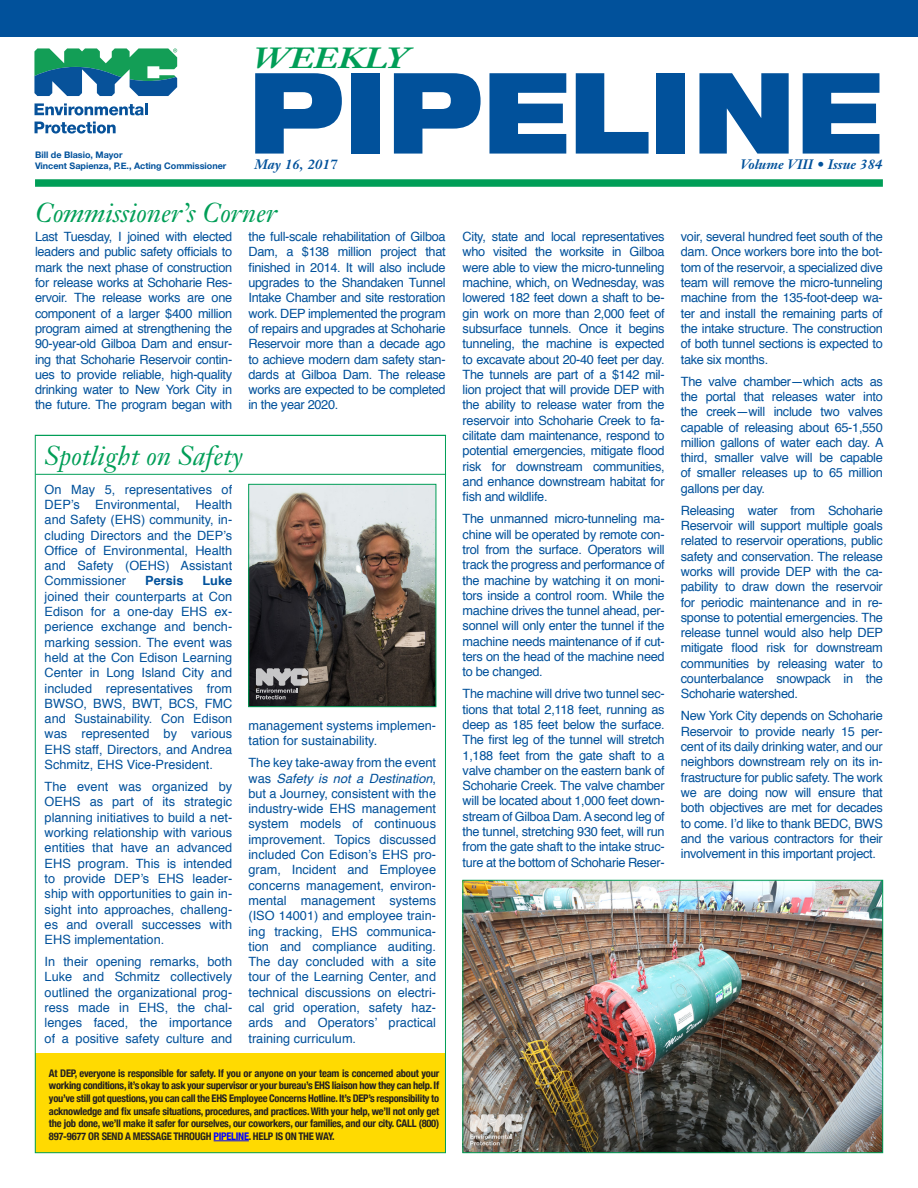
<style>
.page{position:relative;width:918px;height:1188px;background:#fff}
.page>*{position:absolute;margin:0;border:0;box-sizing:border-box;transform-origin:0 0}
.t1{font:900 expanded 112.5px "Helvetica Neue";color:#01519b;scale:.9 1}
.t2{font:italic 700 28.8px "Janson Text";color:#009e57;scale:1.25 1}
.t3{font:italic 27px "Janson Text";color:#009e57}
.t4{font:italic 700 13.5px "Janson Text";color:#01519b}
.body{font:12.75px/15.3px "Helvetica";letter-spacing:-.025em;color:#01519b;text-align:justify}
.body-2{font:12.75px/15.3px "Helvetica";color:#01519b}
.body-3{font:700 12.75px "Helvetica";color:#01519b}
.t5{font:700 condensed 10.5px/12.6px "Helvetica Neue";letter-spacing:-.025em;color:#231f20;text-align:justify}
.t6{font:700 9px "Helvetica Neue";color:#01519b}
.s1{font-weight:700}
.s2{font-style:italic}
.s3{color:#00f}
</style>
<div class="page">
<svg style="left:35px;top:103px;width:113px;height:12px"></svg>
<svg style="left:35px;top:122px;width:81px;height:12px"></svg>
<svg style="left:34px;top:48px;width:143px;height:48px"></svg>
<div style="left:35px;top:179px;width:848px;height:8px;background:#009e57"></div>
<div style="left:0;top:0;width:918px;height:36px;background:#01519b"></div>
<div style="left:35px;top:1054px;width:411px;height:99px;background:#ffda01"></div>
<hr style="left:214px;top:1141px;width:35px;height:1px;background:#00f">
<hr style="left:35px;top:435px;width:411px;height:1px;background:#009e57">
<hr style="left:35px;top:474px;width:411px;height:1px;background:#009e57">
<img style="left:250px;top:486px;width:184px;height:219px">
<div style="left:248px;top:484px;width:188px;height:223px;border:1px solid #009e57"></div>
<svg style="left:256px;top:668px;width:52px;height:31px;background:#7c7a7b"></svg>
<img style="left:465px;top:882px;width:416px;height:269px">
<div style="left:463px;top:880px;width:420px;height:273px;border:1px solid #009e57"></div>
<svg style="left:470px;top:1114px;width:52px;height:31px;background:#b4aea7"></svg>
<p class="t2" style="left:253px;top:39px;width:126px">WEEKLY</p>
<p class="t1" style="left:248px;top:40px;width:706px">PIPELINE</p>
<p class="t4" style="left:255px;top:155px;width:84px">May 16, 2017</p>
<p class="t4" style="left:741px;top:155px;width:143px">Volume VIII • Issue 384</p>
<p class="t6" style="left:35px;top:148px;width:89px">Bill de Blasio, Mayor</p>
<p class="t6" style="left:35px;top:158px;width:193px">Vincent Sapienza, P.E., Acting Commissioner</p>
<p class="t3" style="left:35px;top:196px;width:244px">Commissioner’s Corner</p>
<p class="body" style="left:35px;top:229px;width:199px">Last Tuesday, I joined with elected leaders and public safety officials to mark the next phase of construction for release works at Schoharie Res&shy;ervoir. The release works are one component of a larger $400 million program aimed at strengthening the 90-year-old Gilboa Dam and ensur&shy;ing that Schoharie Reservoir contin&shy;ues to provide reliable, high-quality drinking water to New York City in the future. The program began with</p>
<p class="body" style="left:248px;top:229px;width:199px">the full-scale rehabilitation of Gilboa Dam, a $138 million project that finished in 2014. It will also include upgrades to the Shandaken Tunnel Intake Chamber and site restoration work. DEP implemented the program of repairs and upgrades at Schoharie Reservoir more than a decade ago to achieve modern dam safety stan&shy;dards at Gilboa Dam. The release works are expected to be completed in the year 2020.</p>
<p class="body" style="left:463px;top:229px;width:204px">City, state and local representatives who visited the worksite in Gilboa were able to view the micro-tunneling machine, which, on Wednesday, was lowered 182 feet down a shaft to be&shy;gin work on more than 2,000 feet of subsurface tunnels. Once it begins tunneling, the machine is expected to excavate about 20-40 feet per day.<br>The tunnels are part of a $142 mil&shy;lion project that will provide DEP with the ability to release water from the reservoir into Schoharie Creek to fa&shy;cilitate dam maintenance, respond to potential emergencies, mitigate flood risk for downstream communities, and enhance downstream habitat for fish and wildlife.</p>
<p class="body" style="left:463px;top:512px;width:204px">The unmanned micro-tunneling ma&shy;chine will be operated by remote con&shy;trol from the surface. Operators will track the progress and performance of the machine by watching it on moni&shy;tors inside a control room. While the machine drives the tunnel ahead, per&shy;sonnel will only enter the tunnel if the machine needs maintenance of if cut&shy;ters on the head of the machine need to be changed.</p>
<p class="body" style="left:463px;top:687px;width:204px">The machine will drive two tunnel sec&shy;tions that total 2,118 feet, running as deep as 185 feet below the surface.<br>The first leg of the tunnel will stretch 1,188 feet from the gate shaft to a valve chamber on the eastern bank of Schoharie Creek. The valve chamber will be located about 1,000 feet down&shy;stream of Gilboa Dam. A second leg of the tunnel, stretching 930 feet, will run from the gate shaft to the intake struc&shy;ture at the bottom of Schoharie Reser-</p>
<p class="body" style="left:681px;top:229px;width:204px">voir, several hundred feet south of the dam. Once workers bore into the bot&shy;tom of the reservoir, a specialized dive team will remove the micro-tunneling machine from the 135-foot-deep wa&shy;ter and install the remaining parts of the intake structure. The construction of both tunnel sections is expected to take six months.</p>
<p class="body" style="left:681px;top:374px;width:204px">The valve chamber—which acts as the portal that releases water into the creek—will include two valves capable of releasing about 65-1,550 million gallons of water each day. A third, smaller valve will be capable of smaller releases up to 65 million gallons per day.</p>
<p class="body" style="left:681px;top:503px;width:204px">Releasing water from Schoharie Reservoir will support multiple goals related to reservoir operations, public safety and conservation. The release works will provide DEP with the ca&shy;pability to draw down the reservoir for periodic maintenance and in re&shy;sponse to potential emergencies. The release tunnel would also help DEP mitigate flood risk for downstream communities by releasing water to counterbalance snowpack in the Schoharie watershed.</p>
<p class="body" style="left:681px;top:709px;width:204px">New York City depends on Schoharie Reservoir to provide nearly 15 per&shy;cent of its daily drinking water, and our neighbors downstream rely on its in&shy;frastructure for public safety. The work we are doing now will ensure that both objectives are met for decades to come. I’d like to thank BEDC, BWS and the various contractors for their involvement in this important project.</p>
<p class="t3" style="left:45px;top:439px;width:200px">Spotlight on Safety</p>
<p class="body" style="left:45px;top:482px;width:189px">On May 5, representatives of DEP’s Environmental, Health and Safety (EHS) community, in&shy;cluding Directors and the DEP’s Office of Environmental, Health and Safety (OEHS) Assistant Commissioner</p>
<p class="body-3" style="left:145px;top:571px;width:40px">Persis</p>
<p class="body" style="left:45px;top:574px;width:189px;text-indent:158px"><span class="s1">Luke </span>joined their counterparts at Con Edison for a one-day EHS ex&shy;perience exchange and bench&shy;marking session. The event was held at the Con Edison Learning Center in Long Island City and included representatives from BWSO, BWS, BWT, BCS, FMC and Sustainability. Con Edison was represented by various EHS staff, Directors, and Andrea Schmitz, EHS Vice-President.</p>
<p class="body" style="left:45px;top:779px;width:189px">The event was organized by OEHS as part of its strategic planning initiatives to build a net&shy;working relationship with various entities that have an advanced EHS program. This is intended to provide DEP’s EHS leader&shy;ship with opportunities to gain in&shy;sight into approaches, challeng&shy;es and overall successes with EHS implementation.</p>
<p class="body" style="left:45px;top:954px;width:189px">In their opening remarks, both Luke and Schmitz collectively outlined the organizational prog&shy;ress made in EHS, the chal&shy;lenges faced, the importance of a positive safety culture and</p>
<p class="body-2" style="left:248px;top:718px;width:189px">management systems implemen&shy;tation for sustainability.</p>
<p class="body" style="left:248px;top:756px;width:189px">The key take-away from the event was <span class="s2">Safety is not a Destination</span>, but a Journey, consistent with the industry-wide EHS management system models of continuous improvement. Topics discussed included Con Edison’s EHS pro&shy;gram, Incident and Employee concerns management, environ&shy;mental management systems (ISO 14001) and employee train&shy;ing tracking, EHS communica&shy;tion and compliance auditing.<br>The day concluded with a site tour of the Learning Center, and technical discussions on electri&shy;cal grid operation, safety haz&shy;ards and Operators’ practical training curriculum.</p>
<p class="t5" style="left:49px;top:1066px;width:392px">At DEP, everyone is responsible for safety. If you or anyone on your team is concerned about your working conditions, it’s okay to ask your supervisor or your bureau’s EHS liaison how they can help. If you’ve still got questions, you can call the EHS Employee Concerns Hotline. It’s DEP’s responsibility to acknowledge and fix unsafe situations, procedures, and practices. With your help, we’ll not only get the job done, we’ll make it safer for ourselves, our coworkers, our families, and our city. CALL (800)<br>897-9677 OR SEND A MESSAGE THROUGH <span class="s3">PIPELINE</span>. HELP IS ON THE WAY.</p>
</div>
